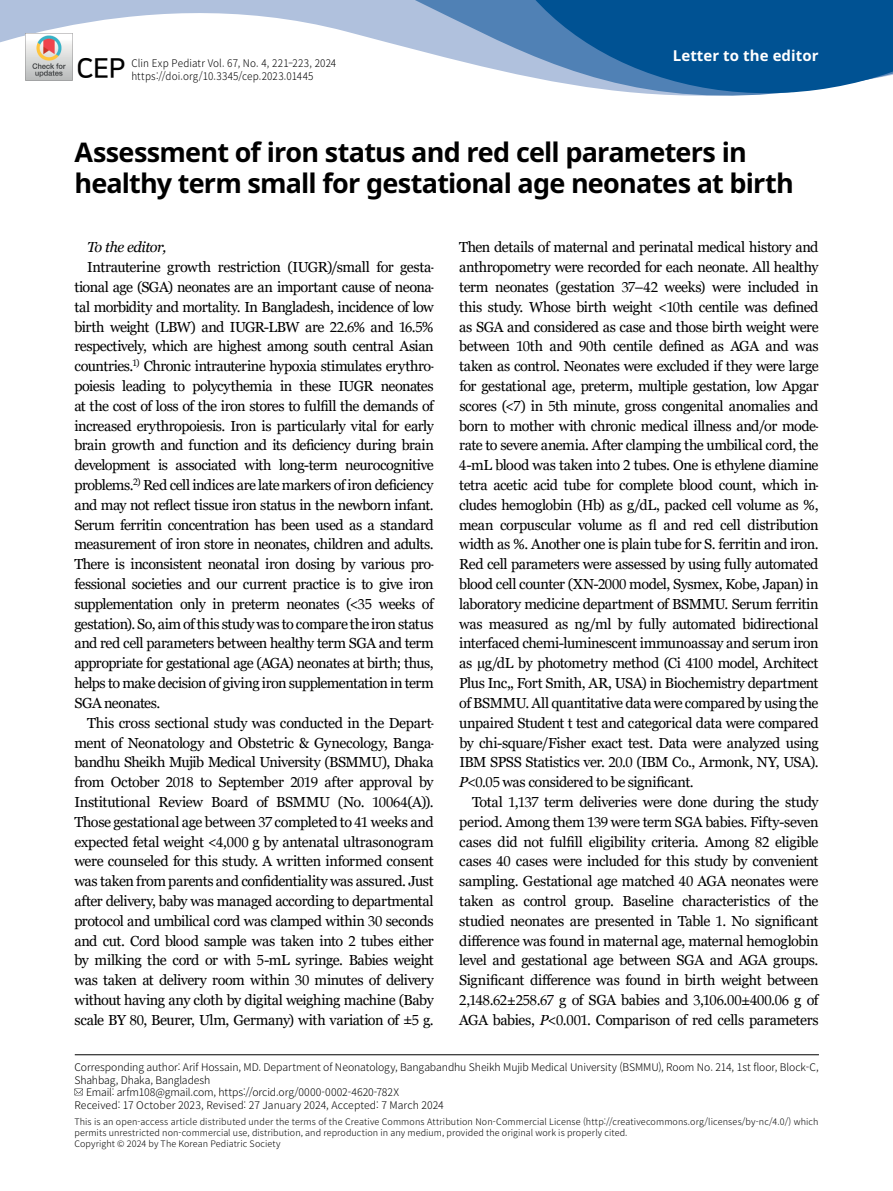
<style>
.page{position:relative;width:893px;height:1191px;background:#fff}
.page>*{position:absolute;margin:0;border:0;box-sizing:border-box;transform-origin:0 0}
.t1{font:700 27px/31.5px "Noto Sans";letter-spacing:-.03em;color:#000}
.t2{font:27px "Nanum Square B";color:#000}
.t3{font:700 15px "Noto Sans";letter-spacing:.005em;color:#fff}
.t4{font:14.55px/19.8px "Georgia";letter-spacing:-.03em;color:#000;text-align:justify}
.t5{font:italic 14.55px "Georgia";letter-spacing:-.03em;color:#000}
.t6{font:300 10.5px "Noto Sans KR";letter-spacing:-.005em;color:#000}
.t7{font:300 10.5px/13.5px "Noto Sans KR";letter-spacing:.015em;color:#000;scale:.95 1}
.t8{font:300 9px/10.8px "Noto Sans KR";letter-spacing:.015em;color:#000}
.s1{font-family:"Book Antiqua"}
.s2{font-style:italic}
</style>
<div class="page">
<svg style="left:0;top:0;width:462px;height:81px"></svg>
<svg style="left:462px;top:0;width:431px;height:96px;background:#3875aa"></svg>
<hr style="left:75px;top:1054px;width:744px;height:1px;background:#000">
<svg style="left:74px;top:1088px;width:9px;height:7px"></svg>
<img style="left:26px;top:34px;width:46px;height:47px">
<h1 class="t2" style="left:77px;top:54px;width:50px">CEP</h1>
<p class="t7" style="left:131px;top:56px;width:217px">Clin Exp Pediatr Vol. 67, No. 4, 221-223, 2024 https://doi.org/10.3345/cep.2023.01445</p>
<p class="t3" style="left:673px;top:45px;width:147px">Letter to the editor</p>
<h1 class="t1" style="left:74px;top:135px;width:721px">Assessment of iron status and red cell parameters in healthy term small for gestational age neonates at birth</h1>
<p class="t5" style="left:87px;top:238px;width:81px">To the editor,</p>
<p class="t4" style="left:74px;top:257px;width:361px;text-indent:13px">Intrauterine growth restriction (IUGR)/small for gesta&shy;tional age (SGA) neonates are an important cause of neona&shy;tal morbidity and mortality. In Bangladesh, incidence of low birth weight (LBW) and IUGR-LBW are <span class="s1">22</span>.<span class="s1">6</span>% and <span class="s1">16</span>.<span class="s1">5</span>% respectively, which are highest among south central Asian countries.<sup>1</sup><sup>)</sup> Chronic intrauterine hypoxia stimulates erythro&shy;poiesis leading to polycythemia in these IUGR neonates at the cost of loss of the iron stores to fulfill the demands of increased erythropoiesis. Iron is particularly vital for early brain growth and function and its deficiency during brain development is associated with long-term neurocognitive problems.<sup>2</sup><sup>)</sup> Red cell indices are late markers of iron deficiency and may not reflect tissue iron status in the newborn infant.<br>Serum ferritin concentration has been used as a standard measurement of iron store in neonates, children and adults.<br>There is inconsistent neonatal iron dosing by various pro&shy;fessional societies and our current practice is to give iron supplementation only in preterm neonates (&lt;<span class="s1">35</span> weeks of gestation). So, aim of this study was to compare the iron status and red cell parameters between healthy term SGA and term appropriate for gestational age (AGA) neonates at birth; thus, helps to make decision of giving iron supplementation in term SGA neonates.</p>
<p class="t4" style="left:74px;top:713px;width:361px;text-indent:13px">This cross sectional study was conducted in the Depart&shy;ment of Neonatology and Obstetric &amp; Gynecology, Banga&shy;bandhu Sheikh Mujib Medical University (BSMMU), Dhaka from October <span class="s1">2018</span> to September <span class="s1">2019</span> after approval by Institutional Review Board of BSMMU (No. <span class="s1">10064</span>(A)).<br>Those gestational age between <span class="s1">37</span> completed to <span class="s1">41</span> weeks and expected fetal weight &lt;<span class="s1">4</span>,<span class="s1">000</span> g by antenatal ultrasonogram were counseled for this study. A written informed consent was taken from parents and confidentiality was assured. Just after delivery, baby was managed according to departmental protocol and umbilical cord was clamped within <span class="s1">30</span> seconds and cut. Cord blood sample was taken into <span class="s1">2</span> tubes either by milking the cord or with <span class="s1">5</span>-mL syringe. Babies weight was taken at delivery room within <span class="s1">30</span> minutes of delivery without having any cloth by digital weighing machine (Baby scale BY <span class="s1">80</span>, Beurer, Ulm, Germany) with variation of ±<span class="s1">5</span> g.</p>
<p class="t4" style="left:459px;top:238px;width:361px">Then details of maternal and perinatal medical history and anthropometry were recorded for each neonate. All healthy term neonates (gestation <span class="s1">37</span>–<span class="s1">42</span> weeks) were included in this study. Whose birth weight &lt;<span class="s1">10</span>th centile was defined as SGA and considered as case and those birth weight were between <span class="s1">10</span>th and <span class="s1">90</span>th centile defined as AGA and was taken as control. Neonates were excluded if they were large for gestational age, preterm, multiple gestation, low Apgar scores (&lt;<span class="s1">7</span>) in <span class="s1">5</span>th minute, gross congenital anomalies and born to mother with chronic medical illness and/or mode&shy;rate to severe anemia. After clamping the umbilical cord, the <span class="s1">4</span>-mL blood was taken into <span class="s1">2</span> tubes. One is ethylene diamine tetra acetic acid tube for complete blood count, which in&shy;cludes hemoglobin (Hb) as g/dL, packed cell volume as %, mean corpuscular volume as fl and red cell distribution width as %. Another one is plain tube for S. ferritin and iron.<br>Red cell parameters were assessed by using fully automated blood cell counter (XN-<span class="s1">2000</span> model, Sysmex, Kobe, Japan) in laboratory medicine department of BSMMU. Serum ferritin was measured as ng/ml by fully automated bidirectional interfaced chemi-luminescent immunoassay and serum iron as µg/dL by photometry method (Ci <span class="s1">4100</span> model, Architect Plus Inc,, Fort Smith, AR, USA) in Biochemistry department of BSMMU. All quantitative data were compared by using the unpaired Student t test and categorical data were compared by chi-square/Fisher exact test. Data were analyzed using IBM SPSS Statistics ver. <span class="s1">20</span>.<span class="s1">0</span> (IBM Co., Armonk, NY, USA).<br><span class="s2">P</span>&lt;<span class="s1">0</span>.<span class="s1">05</span> was considered to be significant.</p>
<p class="t4" style="left:459px;top:792px;width:361px;text-indent:13px">Total <span class="s1">1</span>,<span class="s1">137</span> term deliveries were done during the study period. Among them <span class="s1">139</span> were term SGA babies. Fifty-seven cases did not fulfill eligibility criteria. Among <span class="s1">82</span> eligible cases <span class="s1">40</span> cases were included for this study by convenient sampling. Gestational age matched <span class="s1">40</span> AGA neonates were taken as control group. Baseline characteristics of the studied neonates are presented in Table <span class="s1">1</span>. No significant difference was found in maternal age, maternal hemoglobin level and gestational age between SGA and AGA groups.<br>Significant difference was found in birth weight between <span class="s1">2</span>,<span class="s1">148</span>.<span class="s1">62</span>±<span class="s1">258</span>.<span class="s1">67</span> g of SGA babies and <span class="s1">3</span>,<span class="s1">106</span>.<span class="s1">00</span>±<span class="s1">400</span>.<span class="s1">06</span> g of AGA babies, <span class="s2">P</span>&lt;<span class="s1">0</span>.<span class="s1">001</span>. Comparison of red cells parameters</p>
<p class="t6" style="left:74px;top:1061px;width:746px">Corresponding author: Arif Hossain, MD. Department of Neonatology, Bangabandhu Sheikh Mujib Medical University (BSMMU), Room No. 214, 1st floor, Block-C,</p>
<p class="t6" style="left:74px;top:1073px;width:138px">Shahbag, Dhaka, Bangladesh</p>
<p class="t6" style="left:86px;top:1086px;width:315px">Email: arfm108@gmail.com, https://orcid.org/0000-0002-4620-782X</p>
<p class="t6" style="left:74px;top:1099px;width:371px">Received: 17 October 2023, Revised: 27 January 2024, Accepted: 7 March 2024</p>
<p class="t8" style="left:74px;top:1116px;width:746px">This is an open-access article distributed under the terms of the Creative Commons Attribution Non-Commercial License (http://creativecommons.org/licenses/by-nc/4.0/) which permits unrestricted non-commercial use, distribution, and reproduction in any medium, provided the original work is properly cited.<br>Copyright © 2024 by The Korean Pediatric Society</p>
</div>
